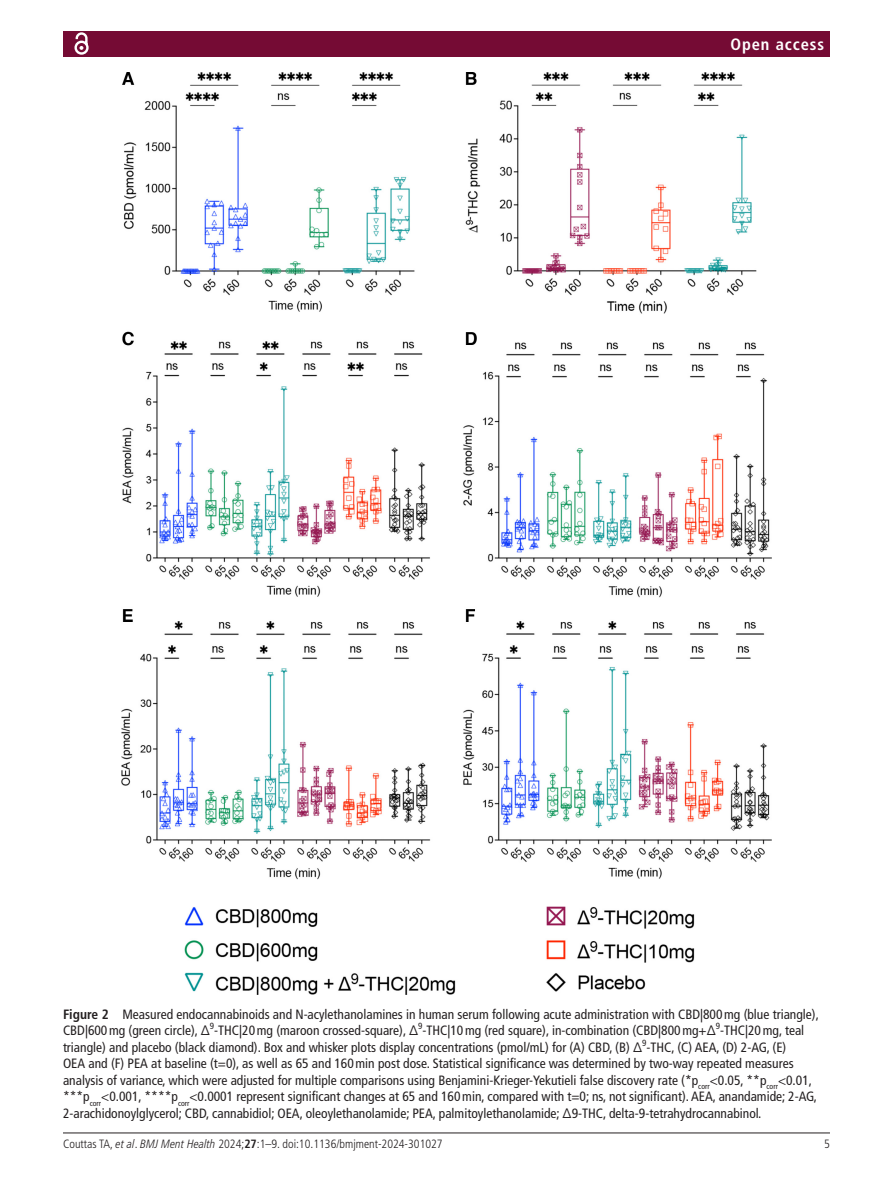
<style>
.page{position:relative;width:893px;height:1191px;background:#fff}
.page>*{position:absolute;margin:0;border:0;box-sizing:border-box;transform-origin:0 0}
.t1{font:700 condensed 16.5px "Frutiger LT Pro";letter-spacing:.055em;color:#fff}
.t2{font:condensed 13.5px/16.5px "Frutiger LT Pro";color:#231f20}
.t3{font:300 condensed 12px "Frutiger LT Pro";color:#231f20}
.s1{font-weight:700}
.s2{font-style:italic}
</style>
<div class="page">
<hr style="left:63px;top:1132px;width:767px;height:1px;background:#231f20">
<div style="left:63px;top:31px;width:767px;height:25px;background:#750b34"></div>
<svg style="left:74px;top:32px;width:15px;height:23px"></svg>
<img style="left:121px;top:72px;width:651px;height:922px">
<p class="t1" style="left:730px;top:34px;width:95px">Open access</p>
<p class="t2" style="left:63px;top:1006px;width:757px"><span class="s1">Figure 2</span> Measured endocannabinoids and N-acylethanolamines in human serum following acute administration with CBD|800mg (blue triangle), CBD|600mg (green circle), Δ<sup>9</sup>-THC|20mg (maroon crossed-square), Δ<sup>9</sup>-THC|10mg (red square), in-combination (CBD|800mg+Δ<sup>9</sup>-THC|20mg, teal triangle) and placebo (black diamond). Box and whisker plots display concentrations (pmol/mL) for (A) CBD, (B) Δ<sup>9</sup>-THC, (C) AEA, (D) 2-AG, (E)<br>OEA and (F) PEA at baseline (t=0), as well as 65 and 160min post dose. Statistical significance was determined by two-way repeated measures analysis of variance, which were adjusted for multiple comparisons using Benjamini-Krieger-Yekutieli false discovery rate (*p<sub>corr</sub>&lt;0.05, **p<sub>corr</sub>&lt;0.01, ***p<sub>corr</sub>&lt;0.001, ****p<sub>corr</sub>&lt;0.0001 represent significant changes at 65 and 160min, compared with t=0; ns, not significant). AEA, anandamide; 2-AG, 2-arachidonoylglycerol; CBD, cannabidiol; OEA, oleoylethanolamide; PEA, palmitoylethanolamide; Δ9-THC, delta-9-tetrahydrocannabinol.</p>
<p class="t3" style="left:63px;top:1136px;width:381px">Couttas TA, <span class="s2">et al</span>. <span class="s2">BMJ Ment Health</span> 2024;<span class="s1">27</span>:1–9. doi:10.1136/bmjment-2024-301027</p>
<p class="t3" style="left:824px;top:1136px;width:7px">5</p>
</div>
